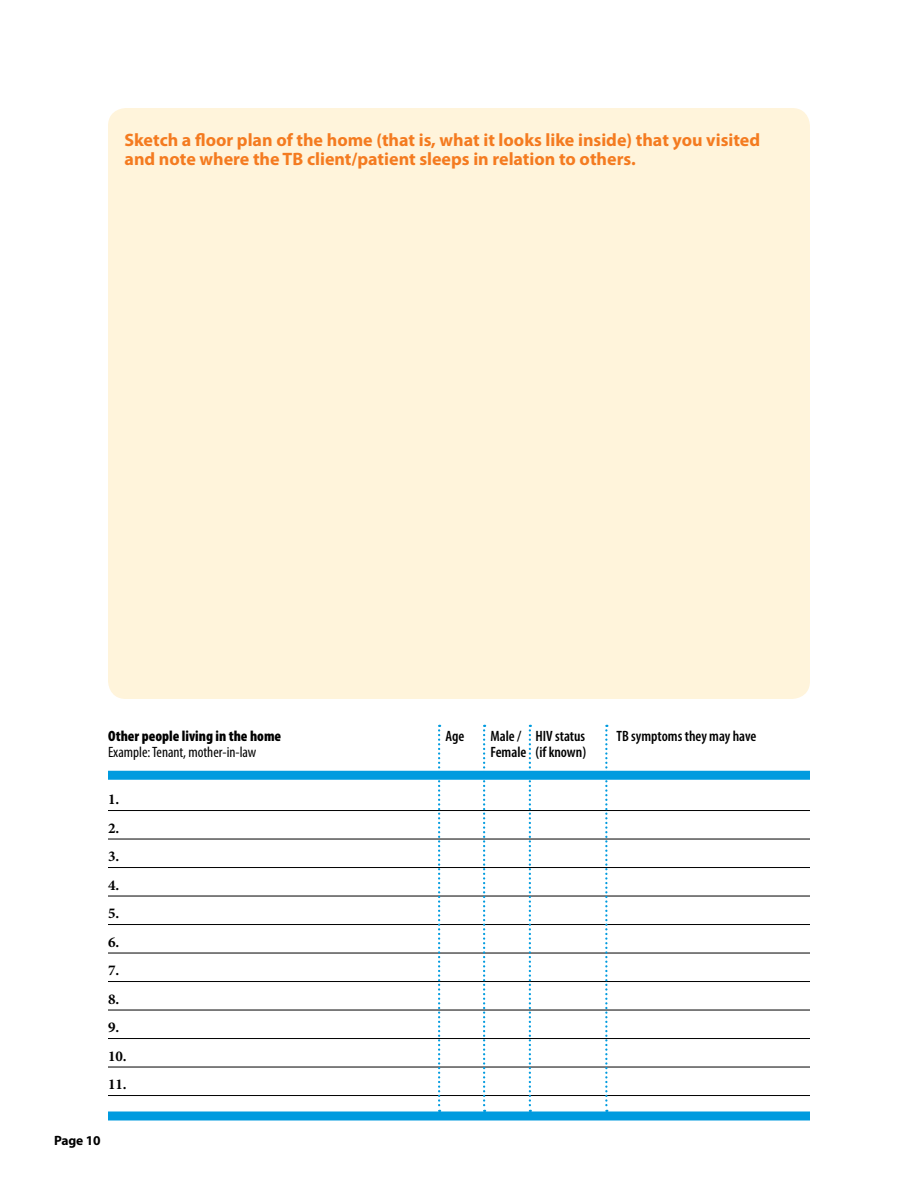
<style>
.page{position:relative;width:918px;height:1188px;background:#fff}
.page>*{position:absolute;margin:0;border:0;box-sizing:border-box;transform-origin:0 0}
.t1{font:700 18px/19.5px "Myriad Pro";color:#f47b20}
.t2{font:600 condensed 15px "Myriad Pro";color:#000}
.t3{font:condensed 15px "Myriad Pro";color:#000}
.t4{font:900 condensed 15px "Myriad Pro";color:#000}
.t5{font:700 15px/28.5px "Minion Pro";color:#000}
.t6{font:700 13.5px "Myriad Pro";letter-spacing:-.01em;color:#000}
</style>
<div class="page">
<div style="left:108px;top:108px;width:702px;height:591px;background:#fff4db;border-radius:18px"></div>
<hr style="left:108px;top:810px;width:702px;height:1px;background:#000">
<hr style="left:108px;top:839px;width:702px;height:1px;background:#000">
<hr style="left:108px;top:867px;width:702px;height:1px;background:#000">
<hr style="left:108px;top:896px;width:702px;height:1px;background:#000">
<hr style="left:108px;top:924px;width:702px;height:1px;background:#000">
<hr style="left:108px;top:953px;width:702px;height:1px;background:#000">
<hr style="left:108px;top:981px;width:702px;height:1px;background:#000">
<hr style="left:108px;top:1010px;width:702px;height:1px;background:#000">
<hr style="left:108px;top:1038px;width:702px;height:1px;background:#000">
<hr style="left:108px;top:1067px;width:702px;height:1px;background:#000">
<hr style="left:108px;top:1095px;width:702px;height:1px;background:#000">
<div style="left:108px;top:771px;width:702px;height:9px;background:#009bdf"></div>
<svg style="left:605px;top:725px;width:3px;height:387px"></svg>
<svg style="left:438px;top:725px;width:2px;height:387px"></svg>
<svg style="left:483px;top:725px;width:2px;height:387px"></svg>
<svg style="left:529px;top:725px;width:2px;height:387px"></svg>
<div style="left:108px;top:1112px;width:702px;height:8px;background:#009bdf"></div>
<p class="t1" style="left:124px;top:130px;width:637px">Sketch a floor plan of the home (that is, what it looks like inside) that you visited and note where the TB client/patient sleeps in relation to others.</p>
<p class="t4" style="left:108px;top:727px;width:175px">Other people living in the home</p>
<p class="t2" style="left:446px;top:727px;width:20px">Age</p>
<p class="t2" style="left:490px;top:727px;width:96px">Male / HIV status</p>
<p class="t2" style="left:616px;top:727px;width:141px">TB symptoms they may have</p>
<p class="t3" style="left:108px;top:744px;width:150px">Example: Tenant, mother-in-law</p>
<p class="t2" style="left:490px;top:744px;width:97px">Female (if known)</p>
<p class="t5" style="left:108px;top:785px;width:20px">1.<br>2.<br>3.<br>4.<br>5.<br>6.<br>7.<br>8.<br>9.<br>10.<br>11.</p>
<p class="t6" style="left:54px;top:1133px;width:48px">Page 10</p>
</div>
